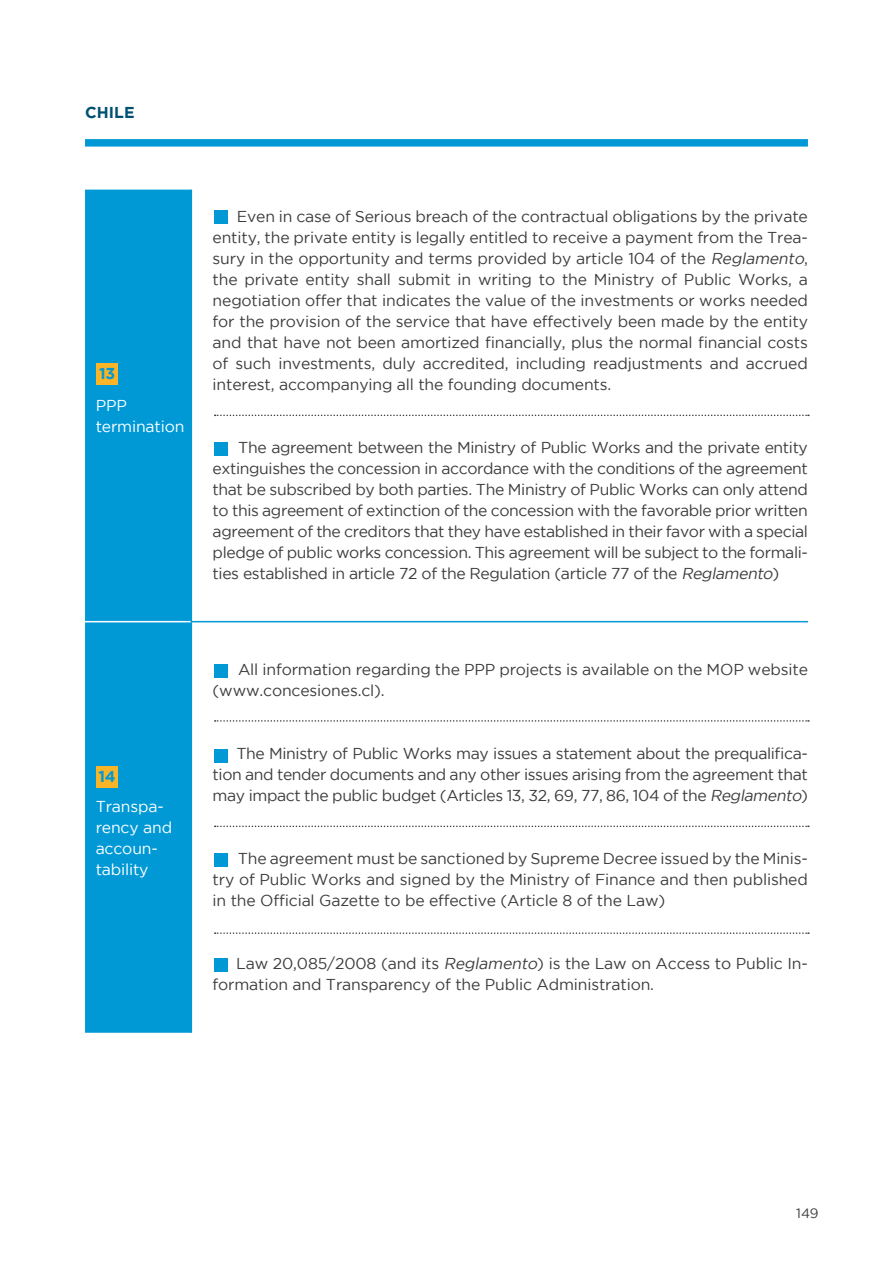
<style>
.page{position:relative;width:893px;height:1263px;background:#fff}
.page>*{position:absolute;margin:0;border:0;box-sizing:border-box;transform-origin:0 0}
.t1{font:15.75px/21px "Gotham";letter-spacing:-.01em;color:#3c3c3c;text-align:justify}
.t2{font:15.75px/21px "Gotham";letter-spacing:-.01em;color:#fff}
.t3{font:700 15.75px "Gotham";letter-spacing:.005em;color:#005073}
.t4{font:700 15.75px "Gotham";color:#0099d6}
.t5{font:13.5px "Gotham";color:#3c3c3c}
.s1{font-style:italic}
</style>
<div class="page">
<div style="left:85px;top:139px;width:723px;height:8px;background:#0099d6"></div>
<div style="left:85px;top:190px;width:106px;height:843px;background:#0099d6"></div>
<hr style="left:191px;top:190px;width:1px;height:431px;background:#0099d6">
<hr style="left:191px;top:622px;width:1px;height:411px;background:#0099d6">
<hr style="left:191px;top:621px;width:617px;height:1px;background:#0099d6">
<hr style="left:85px;top:621px;width:106px;height:1px;background:#fff">
<div style="left:97px;top:766px;width:21px;height:21px;background:#fab428"></div>
<div style="left:97px;top:363px;width:21px;height:22px;background:#fab428"></div>
<div style="left:214px;top:210px;width:14px;height:14px;background:#0099d6"></div>
<div style="left:214px;top:442px;width:14px;height:14px;background:#0099d6"></div>
<div style="left:214px;top:664px;width:14px;height:14px;background:#0099d6"></div>
<div style="left:214px;top:749px;width:14px;height:13px;background:#0099d6"></div>
<div style="left:214px;top:852px;width:14px;height:14px;background:#0099d6"></div>
<div style="left:214px;top:958px;width:14px;height:14px;background:#0099d6"></div>
<svg style="left:215px;top:415px;width:594px;height:1px"></svg>
<svg style="left:215px;top:825px;width:594px;height:2px"></svg>
<svg style="left:215px;top:932px;width:594px;height:2px"></svg>
<svg style="left:215px;top:720px;width:594px;height:2px"></svg>
<p class="t3" style="left:85px;top:103px;width:51px">CHILE</p>
<p class="t4" style="left:99px;top:365px;width:18px">13</p>
<p class="t2" style="left:96px;top:395px;width:90px">PPP termination</p>
<p class="t1" style="left:213px;top:206px;width:597px;text-indent:24px">Even in case of Serious breach of the contractual obligations by the private entity, the private entity is legally entitled to receive a payment from the Trea&shy;sury in the opportunity and terms provided by article 104 of the <span class="s1">Reglamento</span>, the private entity shall submit in writing to the Ministry of Public Works, a negotiation offer that indicates the value of the investments or works needed for the provision of the service that have effectively been made by the entity and that have not been amortized financially, plus the normal financial costs of such investments, duly accredited, including readjustments and accrued interest, accompanying all the founding documents.</p>
<p class="t1" style="left:213px;top:437px;width:597px;text-indent:26px">The agreement between the Ministry of Public Works and the private entity extinguishes the concession in accordance with the conditions of the agreement that be subscribed by both parties. The Ministry of Public Works can only attend to this agreement of extinction of the concession with the favorable prior written agreement of the creditors that they have established in their favor with a special pledge of public works concession. This agreement will be subject to the formali&shy;ties established in article 72 of the Regulation (article 77 of the <span class="s1">Reglamento</span>)</p>
<p class="t4" style="left:98px;top:767px;width:19px">14</p>
<p class="t2" style="left:96px;top:796px;width:78px">Transpa&shy;rency and accoun&shy;tability</p>
<p class="t1" style="left:213px;top:659px;width:597px;text-indent:25px">All information regarding the PPP projects is available on the MOP website (www.concesiones.cl).</p>
<p class="t1" style="left:213px;top:743px;width:597px;text-indent:24px">The Ministry of Public Works may issues a statement about the prequalifica&shy;tion and tender documents and any other issues arising from the agreement that may impact the public budget (Articles 13, 32, 69, 77, 86, 104 of the <span class="s1">Reglamento</span>)</p>
<p class="t1" style="left:213px;top:848px;width:597px;text-indent:25px">The agreement must be sanctioned by Supreme Decree issued by the Minis&shy;try of Public Works and signed by the Ministry of Finance and then published in the Official Gazette to be effective (Article 8 of the Law)</p>
<p class="t1" style="left:213px;top:953px;width:597px;text-indent:24px">Law 20,085/2008 (and its <span class="s1">Reglamento</span>) is the Law on Access to Public In&shy;formation and Transparency of the Public Administration.</p>
<p class="t5" style="left:796px;top:1206px;width:24px">149</p>
</div>
